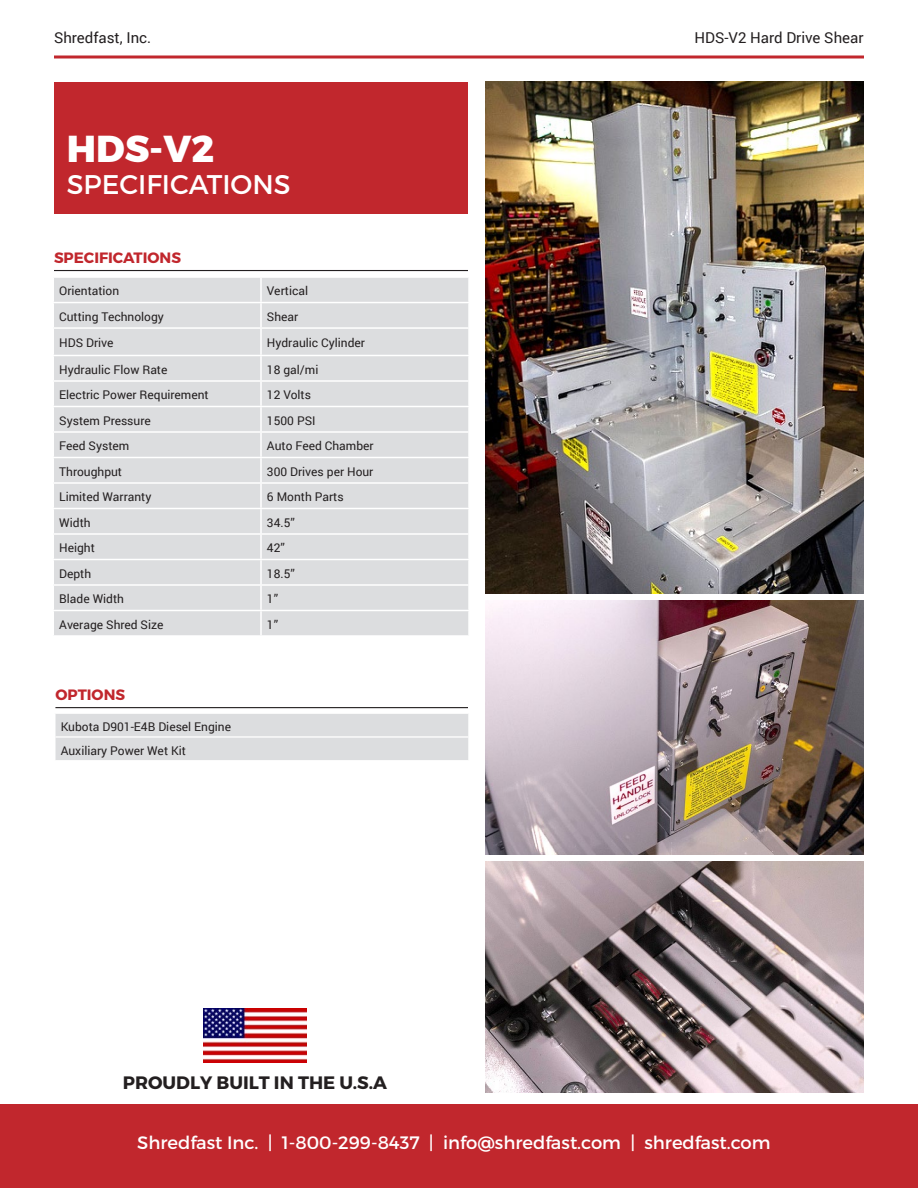
<style>
.page{position:relative;width:918px;height:1188px;background:#fff}
.page>*{position:absolute;margin:0;border:0;box-sizing:border-box;transform-origin:0 0}
.t1{font:800 37.5px "Montserrat";color:#fff}
.t2{font:27px "Montserrat";color:#fff}
.t3{font:18px "Montserrat";color:#fff}
.t4{font:700 18px "Montserrat";color:#231f20}
.t5{font:15px "Roboto";color:#231f20}
.List_Header{font:700 15px "Montserrat";color:#c1272d}
.List_Body_Copy{font:12px "Roboto";color:#231f20}
</style>
<div class="page">
<div style="left:0;top:1105px;width:918px;height:83px;background:#c1272d"></div>
<hr style="left:54px;top:56px;width:810px;height:2px;background:#c1272d">
<div style="left:54px;top:82px;width:414px;height:131px;background:#c1272d"></div>
<div style="left:54px;top:278px;width:414px;height:357px;background:#dcdddf"></div>
<hr style="left:260px;top:278px;width:2px;height:24px;background:#fff">
<hr style="left:52px;top:302px;width:209px;height:1px;background:#fff">
<hr style="left:261px;top:302px;width:209px;height:1px;background:#fff">
<hr style="left:260px;top:303px;width:2px;height:24px;background:#fff">
<hr style="left:52px;top:327px;width:209px;height:2px;background:#fff">
<hr style="left:261px;top:327px;width:209px;height:2px;background:#fff">
<hr style="left:260px;top:329px;width:2px;height:26px;background:#fff">
<hr style="left:52px;top:355px;width:209px;height:1px;background:#fff">
<hr style="left:261px;top:355px;width:209px;height:1px;background:#fff">
<hr style="left:260px;top:356px;width:2px;height:24px;background:#fff">
<hr style="left:52px;top:380px;width:209px;height:2px;background:#fff">
<hr style="left:261px;top:380px;width:209px;height:2px;background:#fff">
<hr style="left:260px;top:382px;width:2px;height:24px;background:#fff">
<hr style="left:52px;top:406px;width:209px;height:1px;background:#fff">
<hr style="left:261px;top:406px;width:209px;height:1px;background:#fff">
<hr style="left:260px;top:407px;width:2px;height:24px;background:#fff">
<hr style="left:52px;top:431px;width:209px;height:2px;background:#fff">
<hr style="left:261px;top:431px;width:209px;height:2px;background:#fff">
<hr style="left:260px;top:433px;width:2px;height:24px;background:#fff">
<hr style="left:52px;top:457px;width:209px;height:1px;background:#fff">
<hr style="left:261px;top:457px;width:209px;height:1px;background:#fff">
<hr style="left:260px;top:458px;width:2px;height:24px;background:#fff">
<hr style="left:52px;top:482px;width:209px;height:2px;background:#fff">
<hr style="left:261px;top:482px;width:209px;height:2px;background:#fff">
<hr style="left:260px;top:484px;width:2px;height:24px;background:#fff">
<hr style="left:52px;top:508px;width:209px;height:1px;background:#fff">
<hr style="left:261px;top:508px;width:209px;height:1px;background:#fff">
<hr style="left:260px;top:509px;width:2px;height:24px;background:#fff">
<hr style="left:52px;top:533px;width:209px;height:2px;background:#fff">
<hr style="left:261px;top:533px;width:209px;height:2px;background:#fff">
<hr style="left:260px;top:535px;width:2px;height:24px;background:#fff">
<hr style="left:52px;top:559px;width:209px;height:1px;background:#fff">
<hr style="left:261px;top:559px;width:209px;height:1px;background:#fff">
<hr style="left:260px;top:560px;width:2px;height:24px;background:#fff">
<hr style="left:52px;top:584px;width:209px;height:2px;background:#fff">
<hr style="left:261px;top:584px;width:209px;height:2px;background:#fff">
<hr style="left:260px;top:586px;width:2px;height:24px;background:#fff">
<hr style="left:52px;top:610px;width:209px;height:1px;background:#fff">
<hr style="left:261px;top:610px;width:209px;height:1px;background:#fff">
<hr style="left:260px;top:611px;width:2px;height:24px;background:#fff">
<hr style="left:54px;top:270px;width:414px;height:1px;background:#231f20">
<div style="left:56px;top:714px;width:412px;height:46px;background:#dcdddf"></div>
<hr style="left:56px;top:736px;width:412px;height:2px;background:#fff">
<hr style="left:55px;top:707px;width:413px;height:1px;background:#231f20">
<img style="left:485px;top:82px;width:379px;height:511px">
<img style="left:485px;top:600px;width:379px;height:254px">
<img style="left:485px;top:862px;width:379px;height:231px">
<img style="left:204px;top:1009px;width:102px;height:53px">
<p class="t5" style="left:54px;top:27px;width:99px">Shredfast, Inc.</p>
<p class="t5" style="left:694px;top:27px;width:171px">HDS-V2 Hard Drive Shear</p>
<p class="t1" style="left:67px;top:125px;width:149px">HDS-V2</p>
<p class="t2" style="left:67px;top:168px;width:225px">SPECIFICATIONS</p>
<p class="List_Header" style="left:54px;top:249px;width:129px">SPECIFICATIONS</p>
<p class="List_Body_Copy" style="left:59px;top:283px;width:62px">Orientation</p>
<p class="List_Body_Copy" style="left:267px;top:283px;width:43px">Vertical</p>
<p class="List_Body_Copy" style="left:59px;top:308px;width:106px">Cutting Technology</p>
<p class="List_Body_Copy" style="left:267px;top:308px;width:33px">Shear</p>
<p class="List_Body_Copy" style="left:59px;top:335px;width:56px">HDS Drive</p>
<p class="List_Body_Copy" style="left:267px;top:335px;width:100px">Hydraulic Cylinder</p>
<p class="List_Body_Copy" style="left:59px;top:361px;width:110px">Hydraulic Flow Rate</p>
<p class="List_Body_Copy" style="left:267px;top:361px;width:53px">18 gal/mi</p>
<p class="List_Body_Copy" style="left:59px;top:387px;width:151px">Electric Power Requirement</p>
<p class="List_Body_Copy" style="left:267px;top:387px;width:46px">12 Volts</p>
<p class="List_Body_Copy" style="left:59px;top:412px;width:93px">System Pressure</p>
<p class="List_Body_Copy" style="left:267px;top:412px;width:50px">1500 PSI</p>
<p class="List_Body_Copy" style="left:59px;top:438px;width:72px">Feed System</p>
<p class="List_Body_Copy" style="left:267px;top:438px;width:108px">Auto Feed Chamber</p>
<p class="List_Body_Copy" style="left:59px;top:463px;width:64px">Throughput</p>
<p class="List_Body_Copy" style="left:267px;top:463px;width:108px">300 Drives per Hour</p>
<p class="List_Body_Copy" style="left:59px;top:489px;width:94px">Limited Warranty</p>
<p class="List_Body_Copy" style="left:267px;top:489px;width:78px">6 Month Parts</p>
<p class="List_Body_Copy" style="left:59px;top:514px;width:33px">Width</p>
<p class="List_Body_Copy" style="left:267px;top:514px;width:29px">34.5”</p>
<p class="List_Body_Copy" style="left:59px;top:540px;width:37px">Height</p>
<p class="List_Body_Copy" style="left:267px;top:540px;width:19px">42”</p>
<p class="List_Body_Copy" style="left:59px;top:565px;width:34px">Depth</p>
<p class="List_Body_Copy" style="left:267px;top:565px;width:29px">18.5”</p>
<p class="List_Body_Copy" style="left:59px;top:591px;width:66px">Blade Width</p>
<p class="List_Body_Copy" style="left:267px;top:591px;width:13px">1”</p>
<p class="List_Body_Copy" style="left:59px;top:616px;width:106px">Average Shred Size</p>
<p class="List_Body_Copy" style="left:267px;top:616px;width:13px">1”</p>
<p class="List_Header" style="left:55px;top:686px;width:71px">OPTIONS</p>
<p class="List_Body_Copy" style="left:61px;top:718px;width:172px">Kubota D901-E4B Diesel Engine</p>
<p class="List_Body_Copy" style="left:61px;top:742px;width:127px">Auxiliary Power Wet Kit</p>
<p class="t4" style="left:123px;top:1072px;width:266px">PROUDLY BUILT IN THE U.S.A</p>
<p class="t3" style="left:137px;top:1132px;width:635px">Shredfast Inc. | 1-800-299-8437 | info@shredfast.com | shredfast.com</p>
</div>
